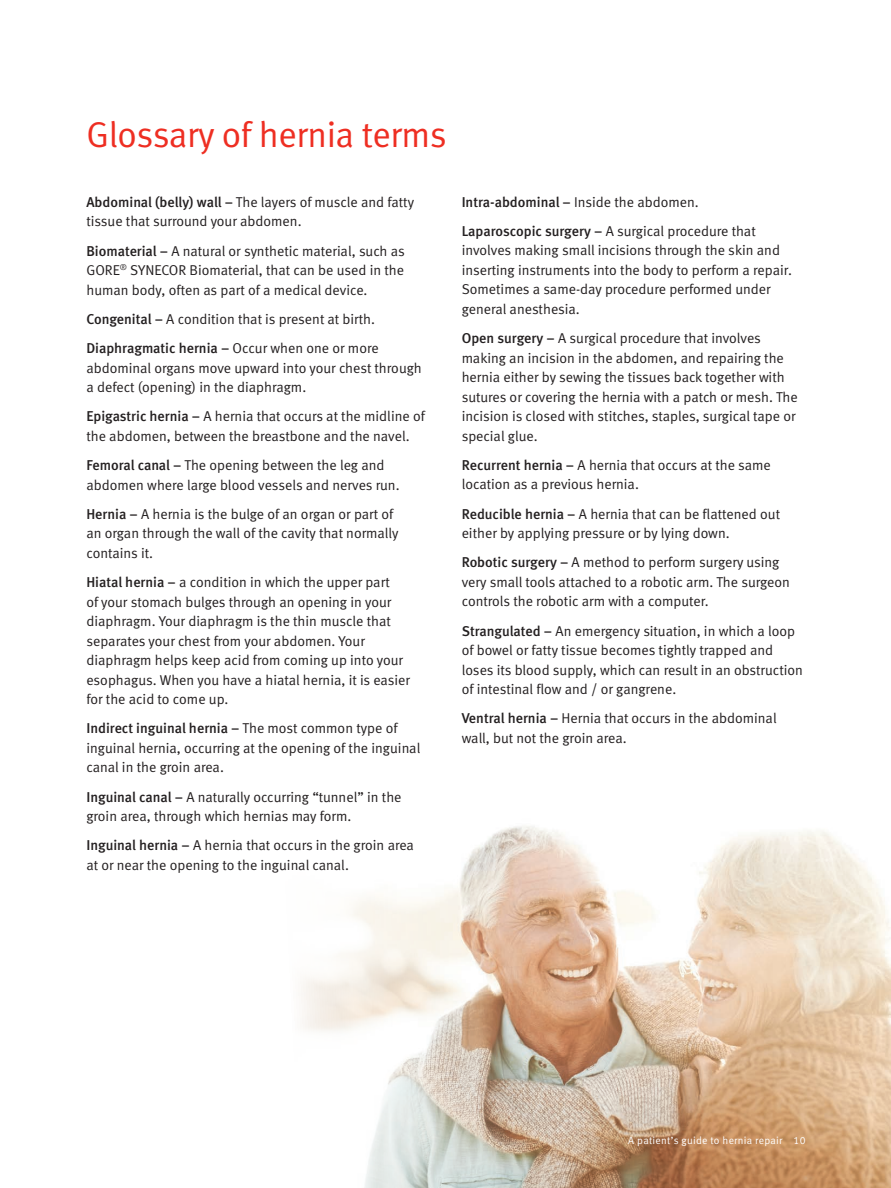
<style>
.page{position:relative;width:891px;height:1188px;background:#fff}
.page>*{position:absolute;margin:0;border:0;box-sizing:border-box;transform-origin:0 0}
.Red_headlines{font:36px "Meta Normal LF";letter-spacing:-.01em;color:#ee2e22}
.t1{font:14.25px/19.5px "Meta Normal LF";color:#231f20}
.t2{font:10.5px "Meta Normal LF";letter-spacing:.025em;color:#fff}
.s1{font-family:"Meta Medium LF"}
</style>
<div class="page">
<img style="left:301px;top:826px;width:590px;height:362px">
<p class="Red_headlines" style="left:86px;top:114px;width:362px">Glossary of hernia terms</p>
<p class="t1" style="left:86px;top:192px;width:329px"><span class="s1">Abdominal (belly) wall –</span> The layers of muscle and fatty tissue that surround your abdomen.</p>
<p class="t1" style="left:86px;top:241px;width:320px;text-align:justify"><span class="s1">Biomaterial –</span> A natural or synthetic material, such as GORE<sup>®</sup> SYNECOR Biomaterial, that can be used in the human body, often as part of a medical device.</p>
<p class="t1" style="left:86px;top:309px;width:290px"><span class="s1">Congenital –</span> A condition that is present at birth.</p>
<p class="t1" style="left:86px;top:338px;width:337px"><span class="s1">Diaphragmatic hernia –</span> Occur when one or more abdominal organs move upward into your chest through a defect (opening) in the diaphragm.</p>
<p class="t1" style="left:86px;top:406px;width:340px"><span class="s1">Epigastric hernia –</span> A hernia that occurs at the midline of the abdomen, between the breastbone and the navel.</p>
<p class="t1" style="left:86px;top:455px;width:315px"><span class="s1">Femoral canal –</span> The opening between the leg and abdomen where large blood vessels and nerves run.</p>
<p class="t1" style="left:86px;top:504px;width:314px"><span class="s1">Hernia –</span> A hernia is the bulge of an organ or part of an organ through the wall of the cavity that normally contains it.</p>
<p class="t1" style="left:86px;top:572px;width:325px"><span class="s1">Hiatal hernia –</span> a condition in which the upper part<br>of your stomach bulges through an opening in your diaphragm. Your diaphragm is the thin muscle that separates your chest from your abdomen. Your diaphragm helps keep acid from coming up into your esophagus. When you have a hiatal hernia, it is easier for the acid to come up.</p>
<p class="t1" style="left:86px;top:718px;width:336px"><span class="s1">Indirect inguinal hernia –</span> The most common type of inguinal hernia, occurring at the opening of the inguinal canal in the groin area.</p>
<p class="t1" style="left:86px;top:787px;width:317px"><span class="s1">Inguinal canal –</span> A naturally occurring “tunnel” in the groin area, through which hernias may form.</p>
<p class="t1" style="left:86px;top:835px;width:329px"><span class="s1">Inguinal hernia –</span> A hernia that occurs in the groin area at or near the opening to the inguinal canal.</p>
<p class="t1" style="left:462px;top:192px;width:239px"><span class="s1">Intra-abdominal –</span> Inside the abdomen.</p>
<p class="t1" style="left:462px;top:221px;width:332px"><span class="s1">Laparoscopic surgery –</span> A surgical procedure that involves making small incisions through the skin and inserting instruments into the body to perform a repair.<br>Sometimes a same-day procedure performed under general anesthesia.</p>
<p class="t1" style="left:462px;top:328px;width:338px"><span class="s1">Open surgery –</span> A surgical procedure that involves making an incision in the abdomen, and repairing the hernia either by sewing the tissues back together with sutures or covering the hernia with a patch or mesh. The incision is closed with stitches, staples, surgical tape or special glue.</p>
<p class="t1" style="left:462px;top:455px;width:311px"><span class="s1">Recurrent hernia –</span> A hernia that occurs at the same location as a previous hernia.</p>
<p class="t1" style="left:462px;top:504px;width:320px"><span class="s1">Reducible hernia –</span> A hernia that can be flattened out either by applying pressure or by lying down.</p>
<p class="t1" style="left:462px;top:553px;width:330px"><span class="s1">Robotic surgery –</span> A method to perform surgery using very small tools attached to a robotic arm. The surgeon controls the robotic arm with a computer.</p>
<p class="t1" style="left:462px;top:621px;width:343px"><span class="s1">Strangulated –</span> An emergency situation, in which a loop of bowel or fatty tissue becomes tightly trapped and loses its blood supply, which can result in an obstruction of intestinal flow and / or gangrene.</p>
<p class="t1" style="left:462px;top:709px;width:317px"><span class="s1">Ventral hernia –</span> Hernia that occurs in the abdominal wall, but not the groin area.</p>
<p class="t2" style="left:628px;top:1135px;width:179px">A patient’s guide to hernia repair 10</p>
</div>
